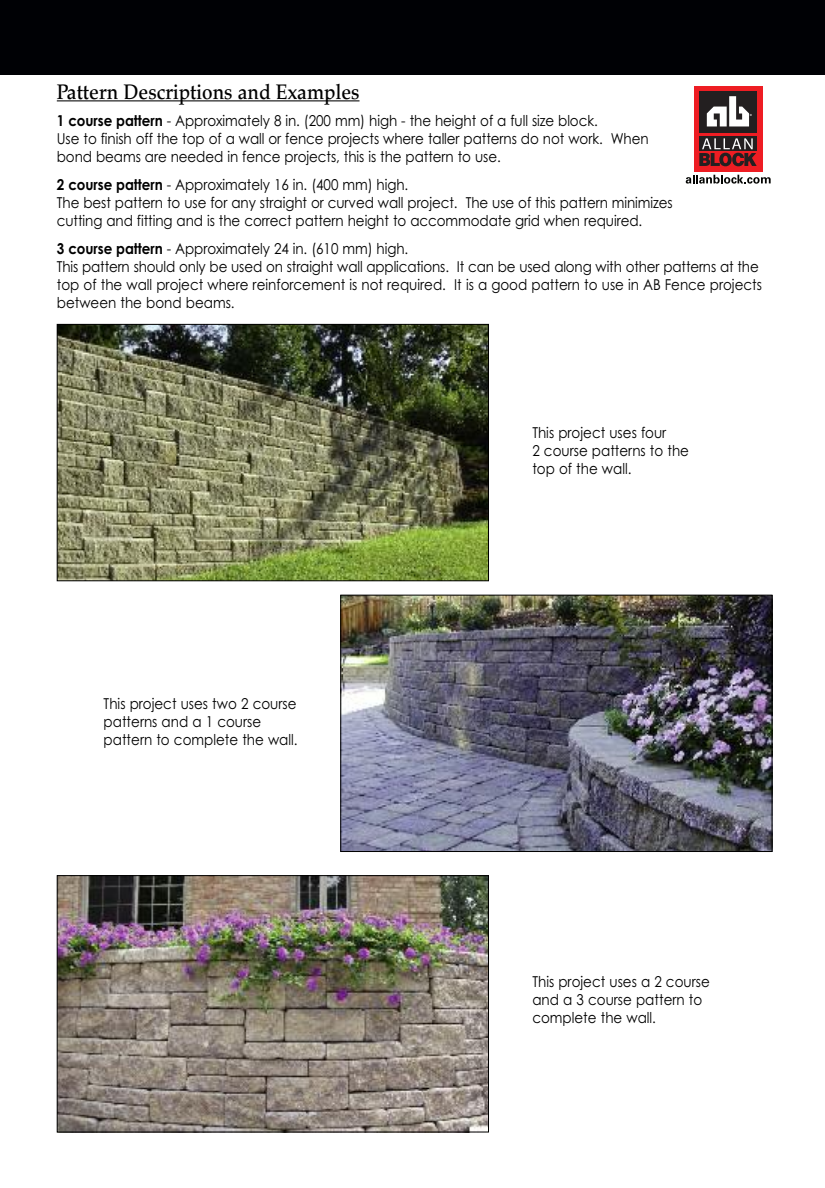
<style>
.page{position:relative;width:825px;height:1188px;background:#fff}
.page>*{position:absolute;margin:0;border:0;box-sizing:border-box;transform-origin:0 0}
.t1{font:500 21px "Palatino";color:#000;scale:.9 1}
.t2{font:15px/18px "Century Gothic";letter-spacing:-.005em;color:#000;scale:.9 1}
.t3{font:700 3.15px "Optimum";color:#fff}
.s1{font-weight:700}
</style>
<div class="page">
<div style="left:0;top:0;width:825px;height:75px;background:#000105"></div>
<img style="left:342px;top:597px;width:428px;height:253px">
<div style="left:340px;top:595px;width:432px;height:257px;border:1px solid #000"></div>
<hr style="left:57px;top:100px;width:302px;height:1px;background:#000">
<img style="left:59px;top:326px;width:428px;height:253px">
<div style="left:57px;top:324px;width:432px;height:257px;border:1px solid #000"></div>
<img style="left:59px;top:877px;width:428px;height:253px">
<div style="left:57px;top:875px;width:432px;height:257px;border:1px solid #000"></div>
<div style="left:694px;top:86px;width:68px;height:86px;background:#ee1d23"></div>
<div style="left:699px;top:91px;width:58px;height:42px;background:#231f20"></div>
<svg style="left:707px;top:96px;width:42px;height:30px"></svg>
<div style="left:699px;top:136px;width:58px;height:15px;background:#231f20"></div>
<svg style="left:699px;top:138px;width:58px;height:28px"></svg>
<svg style="left:686px;top:175px;width:85px;height:9px"></svg>
<h1 class="t1" style="left:57px;top:83px;width:338px">Pattern Descriptions and Examples</h1>
<p class="t2" style="left:57px;top:112px;width:659px"><span class="s1">1 course pattern</span> - Approximately 8 in. (200 mm) high - the height of a full size block.<br>Use to finish off the top of a wall or fence projects where taller patterns do not work. When bond beams are needed in fence projects, this is the pattern to use.</p>
<p class="t2" style="left:57px;top:176px;width:686px"><span class="s1">2 course pattern</span> - Approximately 16 in. (400 mm) high.<br>The best pattern to use for any straight or curved wall project. The use of this pattern minimizes cutting and fitting and is the correct pattern height to accommodate grid when required.</p>
<p class="t2" style="left:57px;top:240px;width:785px"><span class="s1">3 course pattern</span> - Approximately 24 in. (610 mm) high.<br>This pattern should only be used on straight wall applications. It can be used along with other patterns at the top of the wall project where reinforcement is not required. It is a good pattern to use in AB Fence projects between the bond beams.</p>
<p class="t3" style="left:750px;top:113px;width:4px">®</p>
<p class="t2" style="left:104px;top:695px;width:217px">This project uses two 2 course patterns and a 1 course pattern to complete the wall.</p>
<p class="t2" style="left:532px;top:424px;width:176px">This project uses four<br>2 course patterns to the top of the wall.</p>
<p class="t2" style="left:532px;top:973px;width:199px">This project uses a 2 course and a 3 course pattern to complete the wall.</p>
</div>
